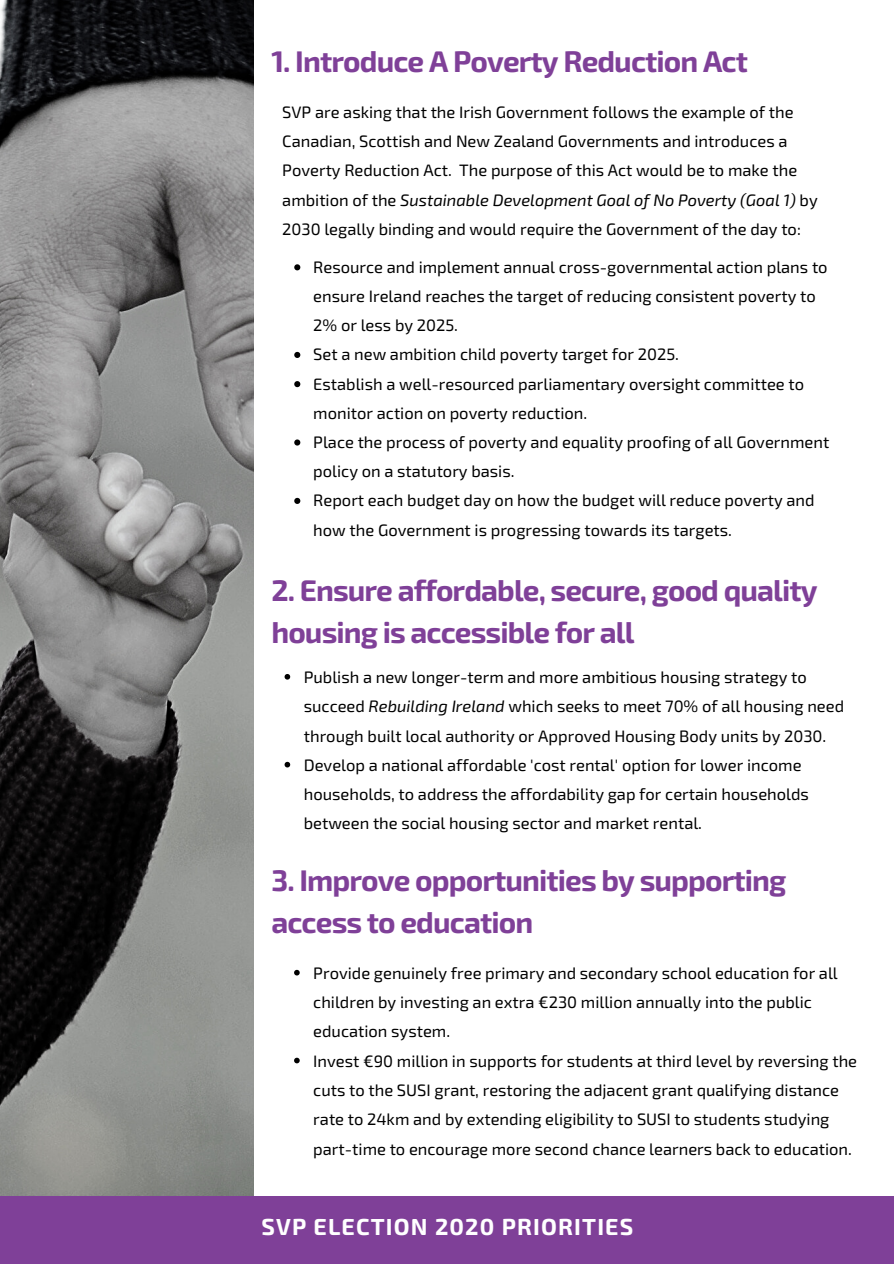
<style>
.page{position:relative;width:894px;height:1264px;background:#fff}
.page>*{position:absolute;margin:0;border:0;box-sizing:border-box;transform-origin:0 0}
.t1{font:700 29.85px/41.7px "Exo 2";letter-spacing:-.03em;color:#7f4098}
.t2{font:700 23.25px "Exo 2";letter-spacing:.05em;color:#fff}
.t3{font:16.5px/29.2px "Exo 2";color:#000}
.s1{font-style:italic}
</style>
<div class="page">
<img style="left:0;top:0;width:253px;height:1196px">
<div style="left:0;top:1196px;width:893px;height:67px;background:#7f4098"></div>
<svg style="left:284px;top:674px;width:6px;height:5px"></svg>
<svg style="left:284px;top:761px;width:6px;height:6px"></svg>
<svg style="left:294px;top:969px;width:5px;height:6px"></svg>
<svg style="left:294px;top:1057px;width:5px;height:6px"></svg>
<svg style="left:294px;top:264px;width:6px;height:6px"></svg>
<svg style="left:294px;top:352px;width:6px;height:6px"></svg>
<svg style="left:294px;top:381px;width:6px;height:6px"></svg>
<svg style="left:294px;top:439px;width:6px;height:6px"></svg>
<svg style="left:294px;top:498px;width:6px;height:6px"></svg>
<h1 class="t1" style="left:271px;top:39px;width:478px">1. Introduce A Poverty Reduction Act</h1>
<p class="t3" style="left:282px;top:97px;width:537px">SVP are asking that the Irish Government follows the example of the Canadian, Scottish and New Zealand Governments and introduces a Poverty Reduction Act. The purpose of this Act would be to make the ambition of the <span class="s1">Sustainable Development Goal of No Poverty (Goal 1)</span> by 2030 legally binding and would require the Government of the day to:</p>
<p class="t3" style="left:313px;top:251px;width:517px">Resource and implement annual cross-governmental action plans to ensure Ireland reaches the target of reducing consistent poverty to 2% or less by 2025.<br>Set a new ambition child poverty target for 2025.<br>Establish a well-resourced parliamentary oversight committee to monitor action on poverty reduction.<br>Place the process of poverty and equality proofing of all Government policy on a statutory basis.<br>Report each budget day on how the budget will reduce poverty and how the Government is progressing towards its targets.</p>
<h1 class="t1" style="left:271px;top:568px;width:547px">2. Ensure affordable, secure, good quality housing is accessible for all</h1>
<p class="t3" style="left:304px;top:661px;width:541px">Publish a new longer-term and more ambitious housing strategy to succeed <span class="s1">Rebuilding Ireland</span> which seeks to meet 70% of all housing need through built local authority or Approved Housing Body units by 2030.<br>Develop a national affordable 'cost rental' option for lower income households, to address the affordability gap for certain households between the social housing sector and market rental.</p>
<h1 class="t1" style="left:271px;top:858px;width:516px">3. Improve opportunities by supporting access to education</h1>
<p class="t3" style="left:313px;top:957px;width:545px">Provide genuinely free primary and secondary school education for all children by investing an extra €230 million annually into the public education system.<br>Invest €90 million in supports for students at third level by reversing the cuts to the SUSI grant, restoring the adjacent grant qualifying distance rate to 24km and by extending eligibility to SUSI to students studying part-time to encourage more second chance learners back to education.</p>
<h2 class="t2" style="left:261px;top:1211px;width:373px">SVP ELECTION 2020 PRIORITIES</h2>
</div>
